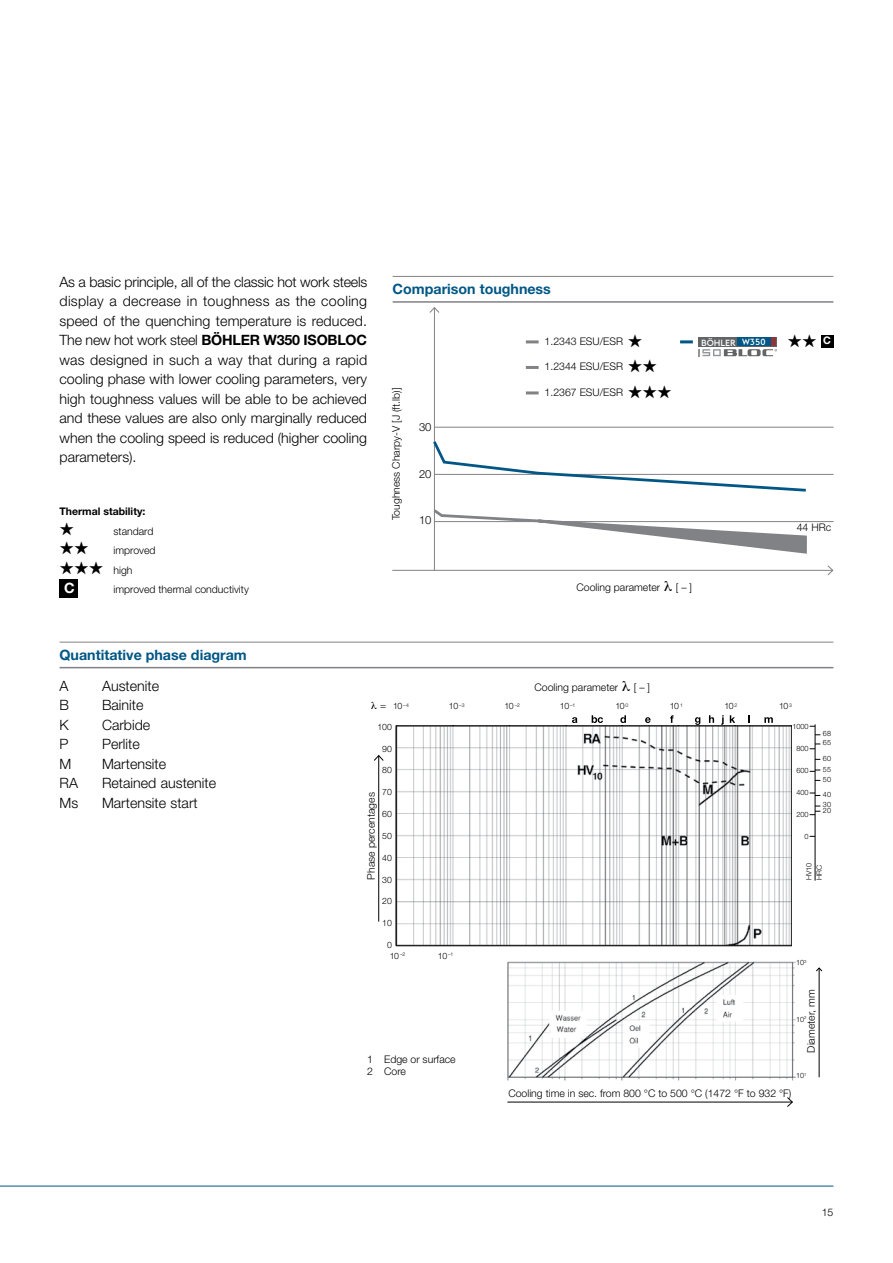
<style>
.page{position:relative;width:893px;height:1263px;background:#fff}
.page>*{position:absolute;margin:0;border:0;box-sizing:border-box;transform-origin:0 0}
.t1{font:18px "Zapf Dingbats ITC";color:#000}
.t2{font:300 14.25px/19.5px "Helvetica Neue LT Std";color:#000;text-align:justify}
.t3{font:700 14.25px "Helvetica Neue LT Std";color:#005785}
.t4{font:700 14.25px "Helvetica Neue LT Std";color:#fff}
.t5{font:300 11.25px "Helvetica Neue LT Std";color:#000}
.t6{font:300 10.5px/12px "Helvetica Neue LT Std";color:#000}
.t7{font:700 10.5px "Helvetica Neue LT Std";color:#000}
.t8{font:700 10.5px "Helvetica Neue LT Std";color:#fff}
.t9{font:500 8.85px "voestalpine";color:#fff}
.t10{font:300 8.7px "Helvetica Neue LT Std";color:#000}
.t11{font:300 7.2px/10.2px "Helvetica Neue LT Std";color:#000}
.s1{font-weight:700}
.s2{font-size:10.2px}
</style>
<div class="page">
<hr style="left:0;top:1186px;width:833px;height:1px;background:#005785">
<hr style="left:434px;top:474px;width:399px;height:1px;background:#808285">
<hr style="left:434px;top:521px;width:399px;height:1px;background:#808285">
<hr style="left:434px;top:427px;width:399px;height:1px;background:#808285">
<hr style="left:434px;top:308px;width:1px;height:262px;background:#808285">
<svg style="left:429px;top:307px;width:11px;height:6px"></svg>
<div style="left:60px;top:579px;width:18px;height:19px;background:#000"></div>
<svg style="left:764px;top:717px;width:9px;height:6px"></svg>
<svg style="left:721px;top:715px;width:3px;height:10px"></svg>
<svg style="left:695px;top:717px;width:5px;height:8px"></svg>
<svg style="left:670px;top:715px;width:4px;height:8px"></svg>
<svg style="left:645px;top:717px;width:6px;height:6px"></svg>
<svg style="left:620px;top:715px;width:6px;height:8px"></svg>
<svg style="left:572px;top:717px;width:5px;height:6px"></svg>
<svg style="left:592px;top:715px;width:11px;height:8px"></svg>
<svg style="left:709px;top:715px;width:5px;height:8px"></svg>
<svg style="left:730px;top:715px;width:5px;height:8px"></svg>
<img style="left:507px;top:961px;width:289px;height:119px">
<img style="left:395px;top:725px;width:397px;height:221px">
<hr style="left:815px;top:724px;width:1px;height:157px;background:#000">
<svg style="left:810px;top:743px;width:10px;height:6px"></svg>
<svg style="left:810px;top:770px;width:10px;height:2px"></svg>
<svg style="left:810px;top:793px;width:10px;height:3px"></svg>
<svg style="left:810px;top:806px;width:10px;height:9px"></svg>
<hr style="left:378px;top:755px;width:1px;height:166px;background:#000">
<svg style="left:374px;top:755px;width:10px;height:6px"></svg>
<hr style="left:507px;top:1102px;width:285px;height:1px;background:#000">
<svg style="left:787px;top:1097px;width:6px;height:10px"></svg>
<hr style="left:60px;top:667px;width:773px;height:1px;background:#808285">
<hr style="left:60px;top:642px;width:773px;height:1px;background:#808285">
<hr style="left:819px;top:968px;width:1px;height:109px;background:#000">
<svg style="left:816px;top:967px;width:6px;height:4px"></svg>
<svg style="left:680px;top:340px;width:13px;height:3px"></svg>
<svg style="left:433px;top:441px;width:376px;height:51px"></svg>
<div style="left:821px;top:335px;width:12px;height:13px;background:#000"></div>
<svg style="left:526px;top:340px;width:13px;height:3px"></svg>
<svg style="left:526px;top:366px;width:13px;height:3px"></svg>
<svg style="left:526px;top:391px;width:13px;height:3px"></svg>
<svg style="left:433px;top:509px;width:376px;height:45px"></svg>
<hr style="left:392px;top:570px;width:441px;height:1px;background:#808285">
<svg style="left:827px;top:565px;width:6px;height:10px"></svg>
<hr style="left:393px;top:301px;width:440px;height:2px;background:#808285">
<hr style="left:393px;top:276px;width:440px;height:1px;background:#808285">
<div style="left:698px;top:337px;width:78px;height:10px;background:#636466"></div>
<div style="left:737px;top:338px;width:33px;height:8px;background:#005785"></div>
<div style="left:771px;top:338px;width:5px;height:8px;background:#8d353b"></div>
<svg style="left:698px;top:349px;width:79px;height:7px"></svg>
<p class="t2" style="left:60px;top:271px;width:309px">As a basic principle, all of the classic hot work steels display a decrease in toughness as the cooling speed of the quenching temperature is reduced.<br>The new hot work steel <span class="s1">BÖHLER W350 ISOBLOC </span>was designed in such a way that during a rapid cooling phase with lower cooling parameters, very high toughness values will be able to be achieved and these values are also only marginally reduced when the cooling speed is reduced (higher cooling parameters).</p>
<p class="t3" style="left:393px;top:280px;width:160px">Comparison toughness</p>
<p class="t6" style="left:545px;top:335px;width:80px">1.2343 ESU/ESR</p>
<p class="t6" style="left:545px;top:360px;width:80px">1.2344 ESU/ESR</p>
<p class="t6" style="left:545px;top:386px;width:80px">1.2367 ESU/ESR</p>
<p class="t1" style="left:628px;top:383px;width:46px">★★★</p>
<p class="t6" style="left:390px;top:520px;width:134px;rotate:-90deg">Toughness Charpy-V [J (ft.lb)]</p>
<p class="t5" style="left:419px;top:420px;width:14px">30</p>
<p class="t5" style="left:419px;top:467px;width:14px">20</p>
<p class="t5" style="left:419px;top:513px;width:14px">10</p>
<p class="t7" style="left:60px;top:505px;width:87px">Thermal stability:</p>
<p class="t6" style="left:60px;top:525px;width:95px">★ standard</p>
<p class="t6" style="left:114px;top:544px;width:44px">improved</p>
<p class="t6" style="left:60px;top:564px;width:75px">★★★ high</p>
<p class="t4" style="left:64px;top:579px;width:12px">C</p>
<p class="t6" style="left:114px;top:583px;width:137px">improved thermal conductivity</p>
<p class="t6" style="left:577px;top:581px;width:85px">Cooling parameter</p>
<p class="t6" style="left:676px;top:581px;width:18px">[ – ]</p>
<p class="t9" style="left:701px;top:337px;width:66px">BÖHLER W350</p>
<p class="t3" style="left:60px;top:646px;width:189px">Quantitative phase diagram</p>
<p class="t8" style="left:823px;top:334px;width:9px">C</p>
<p class="t6" style="left:797px;top:521px;width:36px">44 HRc</p>
<p class="t2" style="left:60px;top:675px;width:10px">A</p>
<p class="t2" style="left:102px;top:675px;width:58px">Austenite</p>
<p class="t2" style="left:60px;top:695px;width:11px">B</p>
<p class="t2" style="left:102px;top:695px;width:43px">Bainite</p>
<p class="t2" style="left:60px;top:714px;width:11px">K</p>
<p class="t2" style="left:102px;top:714px;width:50px">Carbide</p>
<p class="t2" style="left:60px;top:734px;width:10px">P</p>
<p class="t2" style="left:102px;top:734px;width:39px">Perlite</p>
<p class="t2" style="left:60px;top:753px;width:13px">M</p>
<p class="t2" style="left:102px;top:753px;width:66px">Martensite</p>
<p class="t2" style="left:60px;top:773px;width:20px">RA</p>
<p class="t2" style="left:102px;top:773px;width:116px">Retained austenite</p>
<p class="t2" style="left:60px;top:792px;width:20px">Ms</p>
<p class="t2" style="left:102px;top:792px;width:97px">Martensite start</p>
<p class="t6" style="left:535px;top:681px;width:85px">Cooling parameter</p>
<p class="t6" style="left:634px;top:681px;width:18px">[ – ]</p>
<p class="t10" style="left:380px;top:701px;width:31px"><span class="s2">=</span> 10<sup>–4</sup></p>
<p class="t10" style="left:449px;top:701px;width:17px">10<sup>–3</sup></p>
<p class="t10" style="left:505px;top:701px;width:17px">10 <sup>–2</sup></p>
<p class="t10" style="left:560px;top:701px;width:17px">10 <sup>–1</sup></p>
<p class="t10" style="left:615px;top:701px;width:14px">10<sup>0</sup></p>
<p class="t10" style="left:670px;top:701px;width:14px">10<sup>1</sup></p>
<p class="t10" style="left:724px;top:701px;width:14px">10<sup>2</sup></p>
<p class="t10" style="left:779px;top:701px;width:14px">10<sup>3</sup></p>
<p class="t10" style="left:377px;top:721px;width:16px">100</p>
<p class="t10" style="left:382px;top:743px;width:11px">90</p>
<p class="t10" style="left:382px;top:765px;width:11px">80</p>
<p class="t10" style="left:382px;top:787px;width:11px">70</p>
<p class="t10" style="left:382px;top:809px;width:11px">60</p>
<p class="t10" style="left:382px;top:830px;width:11px">50</p>
<p class="t10" style="left:382px;top:852px;width:11px">40</p>
<p class="t10" style="left:382px;top:874px;width:11px">30</p>
<p class="t10" style="left:382px;top:896px;width:11px">20</p>
<p class="t10" style="left:382px;top:918px;width:11px">10</p>
<p class="t10" style="left:387px;top:940px;width:6px">0</p>
<p class="t6" style="left:365px;top:879px;width:89px;rotate:-90deg">Phase percentages</p>
<p class="t10" style="left:390px;top:950px;width:17px">10 <sup>–2</sup></p>
<p class="t10" style="left:438px;top:950px;width:17px">10 <sup>–1</sup></p>
<p class="t6" style="left:367px;top:1053px;width:90px">1 Edge or surface<br>2 Core</p>
<p class="t11" style="left:792px;top:721px;width:18px">1000</p>
<p class="t11" style="left:796px;top:743px;width:14px">800</p>
<p class="t11" style="left:796px;top:765px;width:14px">600</p>
<p class="t11" style="left:796px;top:787px;width:14px">400</p>
<p class="t11" style="left:796px;top:809px;width:14px">200</p>
<p class="t11" style="left:804px;top:831px;width:6px">0</p>
<p class="t11" style="left:823px;top:729px;width:10px;line-height:8.7px">68<br>65</p>
<p class="t11" style="left:823px;top:753px;width:10px;line-height:10.9px">60<br>55</p>
<p class="t11" style="left:823px;top:772px;width:10px;line-height:14.5px">50<br>40</p>
<p class="t11" style="left:823px;top:801px;width:10px;line-height:5.8px">30<br>20</p>
<p class="t11" style="left:804px;top:880px;width:19px;rotate:-90deg">HV10<br>HRC</p>
<p class="t11" style="left:796px;top:957px;width:12px">10<sup>3</sup></p>
<p class="t6" style="left:805px;top:1053px;width:65px;rotate:-90deg">Diameter, mm</p>
<p class="t11" style="left:796px;top:1014px;width:12px">10<sup>2</sup></p>
<p class="t11" style="left:796px;top:1071px;width:12px">10<sup>1</sup></p>
<p class="t6" style="left:508px;top:1087px;width:285px">Cooling time in sec. from 800 °C to 500 °C (1472 °F to 932 °F)</p>
<p class="t6" style="left:822px;top:1206px;width:13px">15</p>
</div>
